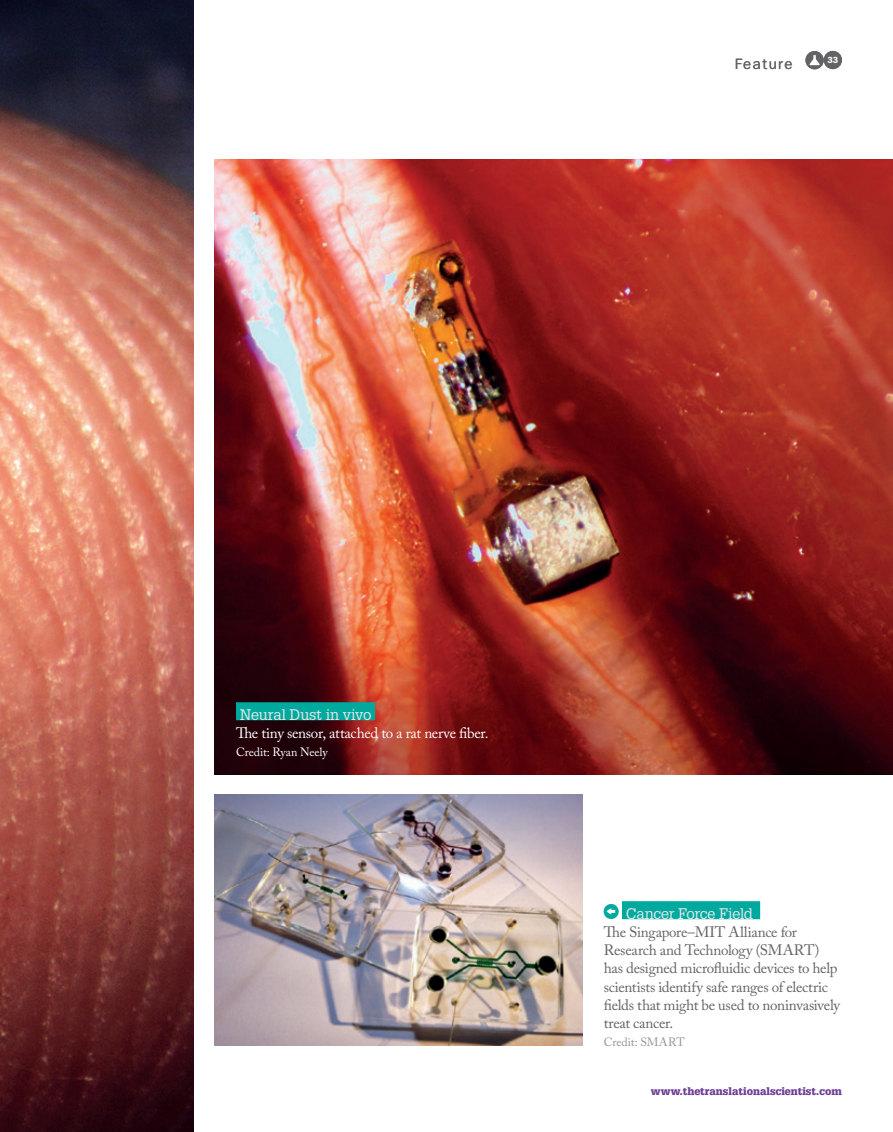
<style>
.page{position:relative;width:893px;height:1132px;background:#fff}
.page>*{position:absolute;margin:0;border:0;box-sizing:border-box;transform-origin:0 0}
.t1{font:15px/18px "Adobe Caslon Pro";letter-spacing:-.02em;color:#636366}
.t2{font:15px "Adobe Caslon Pro";letter-spacing:-.02em;color:#fff}
.t3{font:15px "Glypha LT Std";letter-spacing:-.02em;color:#e6e7e9}
.t4{font:15px "ITC Franklin Gothic Std";letter-spacing:.1em;color:#636366}
.t5{font:12px "Adobe Caslon Pro";letter-spacing:-.005em;color:#fff}
.t6{font:12px "Adobe Caslon Pro";letter-spacing:-.005em;color:#939598}
.t7{font:900 10.5px "Glypha LT Std";color:#6d3e98}
.t8{font:600 9px "ITC Franklin Gothic Std";color:#fff}
</style>
<div class="page">
<img style="left:0;top:0;width:193px;height:1131px">
<img style="left:215px;top:794px;width:368px;height:251px">
<div style="left:622px;top:900px;width:138px;height:18px;background:#00a99d"></div>
<img style="left:215px;top:159px;width:678px;height:615px">
<div style="left:236px;top:702px;width:139px;height:18px;background:#00a99d"></div>
<div style="left:824px;top:51px;width:18px;height:18px;background:#636366;border-radius:50%"></div>
<div style="left:805px;top:51px;width:19px;height:18px;background:#636366;border-radius:50%"></div>
<svg style="left:809px;top:55px;width:11px;height:10px"></svg>
<p class="t4" style="left:735px;top:55px;width:59px">Feature</p>
<p class="t8" style="left:827px;top:55px;width:12px">33</p>
<p class="t3" style="left:240px;top:705px;width:133px">Neural Dust in vivo</p>
<p class="t2" style="left:236px;top:724px;width:254px">The tiny sensor, attached to a rat nerve fiber.</p>
<p class="t5" style="left:236px;top:745px;width:93px">Credit: Ryan Neely</p>
<p class="t3" style="left:626px;top:904px;width:129px">Cancer Force Field</p>
<p class="t1" style="left:604px;top:922px;width:238px">The Singapore–MIT Alliance for Research and Technology (SMART) has designed microfluidic devices to help scientists identify safe ranges of electric fields that might be used to noninvasively treat cancer.</p>
<p class="t6" style="left:604px;top:1034px;width:82px">Credit: SMART</p>
<p class="t7" style="left:651px;top:1084px;width:193px">www.thetranslationalscientist.com</p>
</div>
